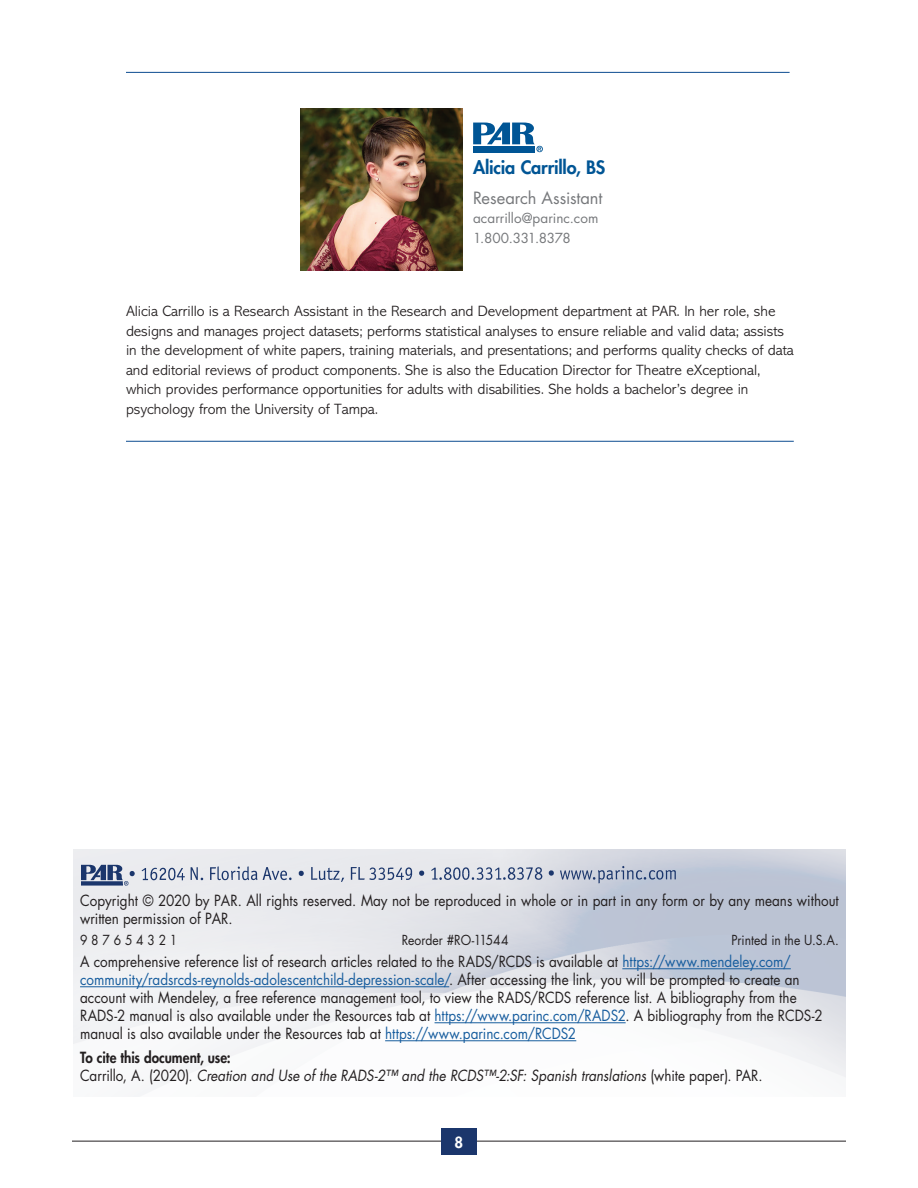
<style>
.page{position:relative;width:918px;height:1188px;background:#fff}
.page>*{position:absolute;margin:0;border:0;box-sizing:border-box;transform-origin:0 0}
.t1{font:800 18px "Futura Std";letter-spacing:-.01em;color:#005595}
.t2{font:16.5px "Futura Std";letter-spacing:-.005em;color:#76787b}
.t3{font:15px/18px "Futura Std";color:#231f20;scale:.9 1}
.t4{font:300 15px/19.5px "Abadi MT Std";letter-spacing:-.005em;color:#231f20}
.t5{font:italic 15px/18px "Futura Std";color:#231f20;scale:.9 1}
.t6{font:800 15px "Futura Std";color:#fff}
.t7{font:13.5px "Futura Std";color:#231f20;scale:.9 1}
.t8{font:13.5px/19.5px "Futura Std";color:#76787b}
.s1{color:#175d9e}
.s2{font-weight:800;font-style:normal}
.s3{font-style:normal}
</style>
<div class="page">
<hr style="left:72px;top:1141px;width:774px;height:1px;background:#231f20">
<div style="left:441px;top:1128px;width:36px;height:27px;background:#1b366c"></div>
<hr style="left:126px;top:441px;width:668px;height:1px;background:#0c4c90">
<svg style="left:473px;top:123px;width:70px;height:29px"></svg>
<img style="left:301px;top:109px;width:162px;height:162px">
<hr style="left:126px;top:72px;width:664px;height:1px;background:#0c4c90">
<img style="left:74px;top:850px;width:771px;height:246px">
<hr style="left:622px;top:968px;width:169px;height:1px;background:#175d9e">
<hr style="left:80px;top:986px;width:369px;height:1px;background:#175d9e">
<hr style="left:435px;top:1022px;width:191px;height:1px;background:#175d9e">
<hr style="left:385px;top:1040px;width:191px;height:1px;background:#175d9e">
<img style="left:82px;top:860px;width:603px;height:28px">
<p class="t1" style="left:473px;top:156px;width:134px">Alicia Carrillo, BS</p>
<p class="t2" style="left:473px;top:187px;width:131px">Research Assistant</p>
<p class="t8" style="left:473px;top:209px;width:127px">acarrillo@parinc.com<br>1.800.331.8378</p>
<p class="t4" style="left:126px;top:302px;width:669px">Alicia Carrillo is a Research Assistant in the Research and Development department at PAR. In her role, she designs and manages project datasets; performs statistical analyses to ensure reliable and valid data; assists in the development of white papers, training materials, and presentations; and performs quality checks of data and editorial reviews of product components. She is also the Education Director for Theatre eXceptional, which provides performance opportunities for adults with disabilities. She holds a bachelor’s degree in psychology from the University of Tampa.</p>
<p class="t3" style="left:80px;top:891px;width:845px">Copyright © 2020 by PAR. All rights reserved. May not be reproduced in whole or in part in any form or by any means without written permission of PAR.</p>
<p class="t7" style="left:80px;top:931px;width:110px">9 8 7 6 5 4 3 2 1</p>
<p class="t7" style="left:402px;top:931px;width:120px">Reorder #RO-11544</p>
<p class="t7" style="left:732px;top:931px;width:121px">Printed in the U.S.A.</p>
<p class="t3" style="left:80px;top:953px;width:827px">A comprehensive reference list of research articles related to the RADS/RCDS is available at <span class="s1">https://www.mendeley.com/ community/radsrcds-reynolds-adolescentchild-depression-scale/</span>. After accessing the link, you will be prompted to create an account with Mendeley, a free reference management tool, to view the RADS/RCDS reference list. A bibliography from the RADS-2 manual is also available under the Resources tab at <span class="s1">https://www.parinc.com/RADS2</span>. A bibliography from the RCDS-2 manual is also available under the Resources tab at <span class="s1">https://www.parinc.com/RCDS2</span></p>
<p class="t5" style="left:80px;top:1049px;width:760px"><span class="s2">To cite this document, use:<br></span><span class="s3">Carrillo, A. (2020).</span> Creation and Use of the RADS-2™ and the RCDS™-2:SF: Spanish translations <span class="s3">(white paper). PAR.</span></p>
<p class="t6" style="left:455px;top:1133px;width:10px">8</p>
</div>
